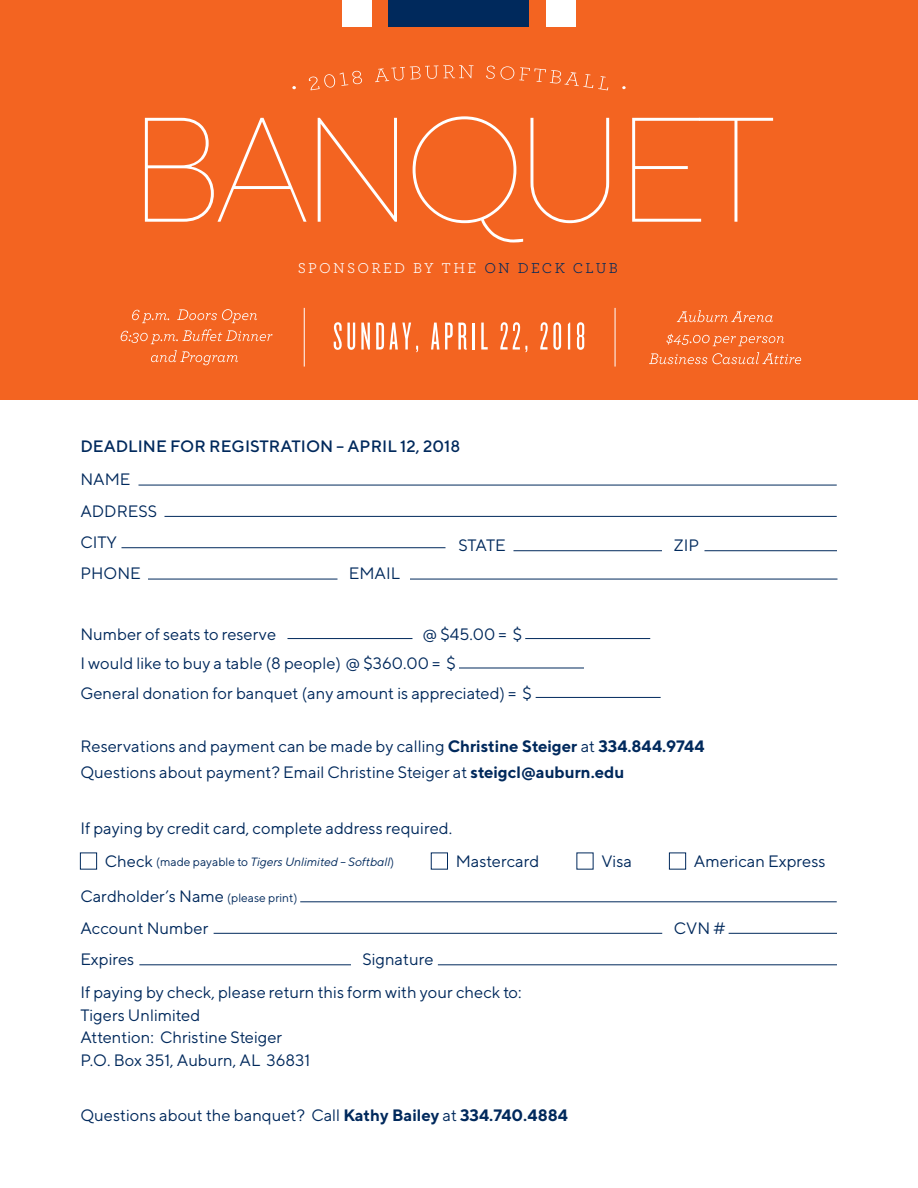
<style>
.page{position:relative;width:918px;height:1188px;background:#fff}
.page>*{position:absolute;margin:0;border:0;box-sizing:border-box;transform-origin:0 0}
.t1{font:16.5px/31.3px "TT Norms";color:#00295c}
.t2{font:500 16.5px "TT Norms";color:#00295c}
.t3{font:15px "Archer";letter-spacing:.15em;color:#fff}
.t4{font:italic 12px "TT Norms";color:#00295c}
.s1{color:#00295c}
.s2{font-weight:700}
.s3{font-style:normal;font-size:16.5px}
.s4{font-style:normal}
.s5{font-size:12px}
</style>
<div class="page">
<div style="left:0;top:0;width:918px;height:399px;background:#f36421"></div>
<svg style="left:292px;top:86px;width:4px;height:3px"></svg>
<svg style="left:309px;top:71px;width:53px;height:19px"></svg>
<svg style="left:375px;top:65px;width:98px;height:17px"></svg>
<svg style="left:486px;top:66px;width:122px;height:24px"></svg>
<svg style="left:622px;top:86px;width:4px;height:3px"></svg>
<svg style="left:145px;top:118px;width:162px;height:104px"></svg>
<svg style="left:318px;top:118px;width:79px;height:104px"></svg>
<svg style="left:413px;top:116px;width:110px;height:127px"></svg>
<svg style="left:530px;top:118px;width:79px;height:105px"></svg>
<svg style="left:632px;top:118px;width:141px;height:104px"></svg>
<div style="left:389px;top:0;width:140px;height:27px;background:#00295c"></div>
<div style="left:343px;top:0;width:29px;height:27px;background:#fff"></div>
<div style="left:546px;top:0;width:29px;height:27px;background:#fff"></div>
<hr style="left:139px;top:485px;width:698px;height:1px;background:#00295c">
<hr style="left:164px;top:516px;width:673px;height:1px;background:#00295c">
<hr style="left:122px;top:547px;width:324px;height:1px;background:#00295c">
<hr style="left:513px;top:550px;width:149px;height:1px;background:#00295c">
<hr style="left:705px;top:550px;width:132px;height:1px;background:#00295c">
<hr style="left:148px;top:579px;width:189px;height:1px;background:#00295c">
<hr style="left:410px;top:579px;width:428px;height:1px;background:#00295c">
<hr style="left:287px;top:638px;width:125px;height:1px;background:#00295c">
<hr style="left:525px;top:638px;width:125px;height:1px;background:#00295c">
<hr style="left:459px;top:668px;width:125px;height:1px;background:#00295c">
<hr style="left:536px;top:697px;width:125px;height:1px;background:#00295c">
<div style="left:80px;top:853px;width:17px;height:17px;border:1px solid #00295c"></div>
<div style="left:669px;top:853px;width:17px;height:17px;border:1px solid #00295c"></div>
<hr style="left:300px;top:901px;width:537px;height:1px;background:#00295c">
<hr style="left:214px;top:933px;width:448px;height:1px;background:#00295c">
<hr style="left:729px;top:933px;width:108px;height:1px;background:#00295c">
<hr style="left:139px;top:964px;width:212px;height:1px;background:#00295c">
<hr style="left:438px;top:964px;width:399px;height:1px;background:#00295c">
<svg style="left:132px;top:310px;width:37px;height:13px"></svg>
<svg style="left:177px;top:309px;width:80px;height:14px"></svg>
<svg style="left:121px;top:329px;width:152px;height:15px"></svg>
<svg style="left:151px;top:350px;width:87px;height:15px"></svg>
<hr style="left:304px;top:308px;width:1px;height:59px;background:#fff">
<hr style="left:615px;top:308px;width:1px;height:59px;background:#fff">
<svg style="left:334px;top:322px;width:21px;height:28px"></svg>
<svg style="left:361px;top:323px;width:9px;height:27px"></svg>
<svg style="left:376px;top:323px;width:42px;height:29px"></svg>
<svg style="left:431px;top:323px;width:8px;height:27px"></svg>
<svg style="left:445px;top:323px;width:22px;height:27px"></svg>
<hr style="left:472px;top:323px;width:3px;height:27px;background:#fff">
<svg style="left:481px;top:323px;width:7px;height:27px"></svg>
<svg style="left:500px;top:322px;width:27px;height:30px"></svg>
<svg style="left:540px;top:322px;width:21px;height:28px"></svg>
<svg style="left:568px;top:323px;width:2px;height:27px"></svg>
<svg style="left:577px;top:322px;width:7px;height:28px"></svg>
<svg style="left:677px;top:310px;width:96px;height:12px"></svg>
<svg style="left:666px;top:334px;width:118px;height:12px"></svg>
<svg style="left:649px;top:352px;width:152px;height:12px"></svg>
<p class="t3" style="left:298px;top:258px;width:322px">SPONSORED BY THE <span class="s1">ON DECK CLUB</span></p>
<p class="t2" style="left:80px;top:436px;width:382px">DEADLINE FOR REGISTRATION – APRIL 12, 2018</p>
<p class="t1" style="left:80px;top:464px;width:78px">NAME<br>ADDRESS<br>CITY</p>
<p class="t1" style="left:80px;top:558px;width:62px">PHONE</p>
<p class="t1" style="left:349px;top:558px;width:53px">EMAIL</p>
<p class="t1" style="left:458px;top:529px;width:49px">STATE</p>
<p class="t1" style="left:674px;top:529px;width:27px">ZIP</p>
<p class="t1" style="left:80px;top:619px;width:453px;line-height:29.4px;text-indent:342px">@ $45.00 = $<br>I would like to buy a table (8 people) @ $360.00 = $<br>General donation for banquet (any amount is appreciated) = $</p>
<p class="t1" style="left:80px;top:733px;width:626px;line-height:25.5px">Reservations and payment can be made by calling <span class="s2">Christine Steiger</span> at <span class="s2">334.844.9744<br></span>Questions about payment? Email Christine Steiger at <span class="s2">steigcl@auburn.edu</span></p>
<p class="t1" style="left:80px;top:618px;width:197px">Number of seats to reserve</p>
<p class="t1" style="left:80px;top:812px;width:373px">If paying by credit card, complete address required.</p>
<p class="t4" style="left:105px;top:854px;width:291px"><span class="s3">Check</span> <span class="s4">(made payable to</span> Tigers Unlimited – Softball<span class="s4">)</span></p>
<p class="t1" style="left:456px;top:845px;width:85px">Mastercard</p>
<p class="t1" style="left:601px;top:845px;width:32px">Visa</p>
<p class="t1" style="left:694px;top:845px;width:133px">American Express</p>
<p class="t1" style="left:80px;top:880px;width:219px">Cardholder’s Name <span class="s5">(please print)<br></span>Account Number</p>
<p class="t1" style="left:674px;top:912px;width:53px">CVN #</p>
<p class="t1" style="left:80px;top:942px;width:443px;line-height:33.3px;text-indent:282px">Signature<br>If paying by check, please return this form with your check to:</p>
<p class="t1" style="left:80px;top:1003px;width:231px;line-height:22.5px">Tigers Unlimited<br>Attention: Christine Steiger<br>P.O. Box 351, Auburn, AL 36831</p>
<p class="t1" style="left:80px;top:943px;width:56px">Expires</p>
<p class="t1" style="left:80px;top:1099px;width:489px">Questions about the banquet? Call <span class="s2">Kathy Bailey</span> at <span class="s2">334.740.4884</span></p>
</div>
